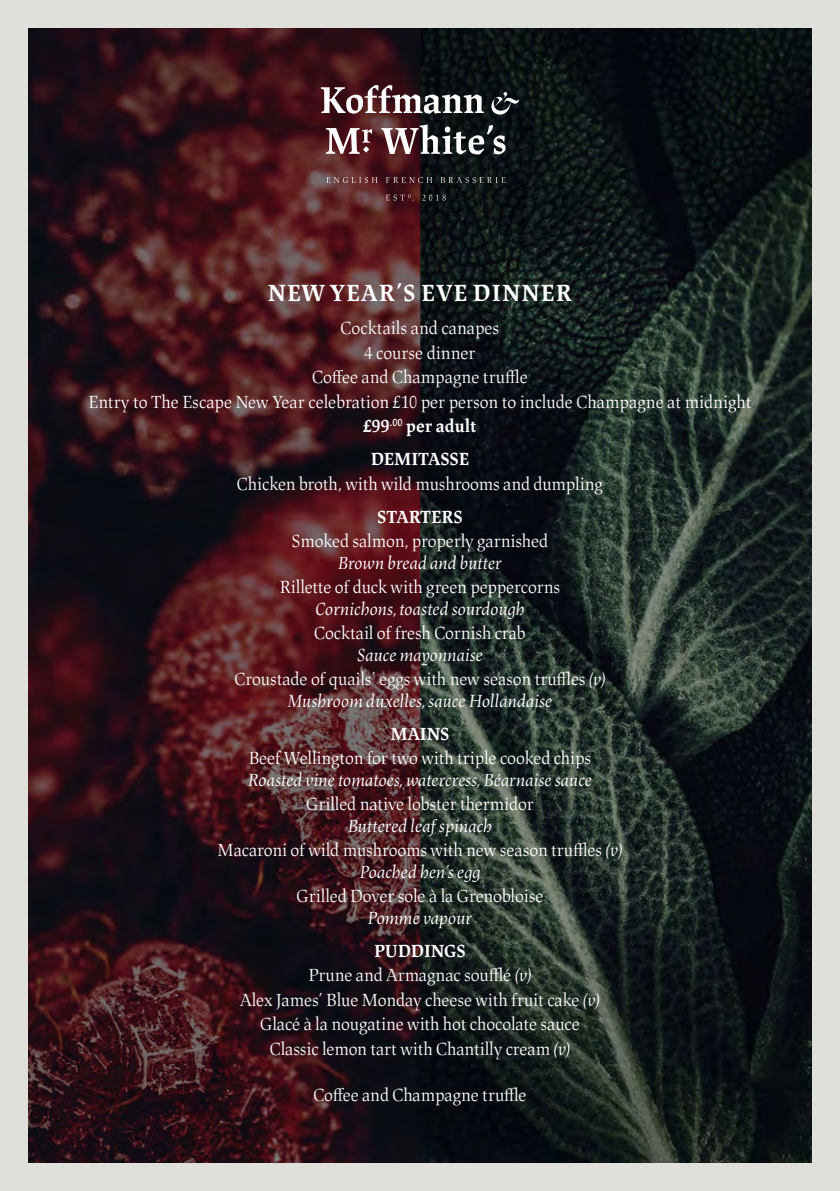
<style>
.page{position:relative;width:840px;height:1191px;background:#fff}
.page>*{position:absolute;margin:0;border:0;box-sizing:border-box;transform-origin:0 0}
.t1{font:700 24px "Lapture Display";letter-spacing:.05em;color:#fff}
.t2{font:18px/21.6px "Lapture Display";letter-spacing:-.005em;color:#fff;text-align:center}
.t3{font:italic 18px/21.6px "Lapture Display";letter-spacing:-.005em;color:#fff}
.t4{font:700 18px "Lapture Display";letter-spacing:-.005em;color:#fff}
.s1{font-style:italic}
.s2{font-style:normal}
</style>
<div class="page">
<div style="left:0;top:0;width:839px;height:1191px;background:#dee0d9"></div>
<img style="left:28px;top:28px;width:783px;height:1134px">
<svg style="left:326px;top:177px;width:51px;height:6px"></svg>
<svg style="left:385px;top:177px;width:47px;height:6px"></svg>
<svg style="left:440px;top:177px;width:65px;height:6px"></svg>
<svg style="left:385px;top:195px;width:28px;height:6px"></svg>
<svg style="left:422px;top:194px;width:23px;height:7px"></svg>
<svg style="left:320px;top:85px;width:163px;height:29px;background:#736366"></svg>
<svg style="left:491px;top:92px;width:28px;height:23px"></svg>
<svg style="left:381px;top:124px;width:124px;height:30px;background:#686164"></svg>
<svg style="left:326px;top:128px;width:46px;height:26px"></svg>
<p class="t1" style="left:268px;top:279px;width:306px">NEW YEAR’S EVE DINNER</p>
<p class="t2" style="left:340px;top:318px;width:160px">Cocktails and canapes</p>
<p class="t2" style="left:364px;top:342px;width:112px">4 course dinner</p>
<p class="t2" style="left:312px;top:367px;width:217px">Coffee and Champagne truffle</p>
<p class="t2" style="left:88px;top:391px;width:664px">Entry to The Escape New Year celebration £10 per person to include Champagne at midnight</p>
<p class="t4" style="left:363px;top:415px;width:115px">£99<sup>.00</sup> per adult</p>
<p class="t4" style="left:370px;top:448px;width:100px">DEMITASSE</p>
<p class="t2" style="left:237px;top:473px;width:367px">Chicken broth, with wild mushrooms and dumpling</p>
<p class="t4" style="left:377px;top:506px;width:87px">STARTERS</p>
<p class="t2" style="left:292px;top:530px;width:257px">Smoked salmon, properly garnished<br><span class="s1">Brown bread and butter</span></p>
<p class="t2" style="left:280px;top:576px;width:281px">Rillette of duck with green peppercorns<br><span class="s1">Cornichons, toasted sourdough</span></p>
<p class="t2" style="left:314px;top:622px;width:213px">Cocktail of fresh Cornish crab<br><span class="s1">Sauce mayonnaise</span></p>
<p class="t2" style="left:234px;top:668px;width:372px">Croustade of quails’ eggs with new season truffles <span class="s1">(v)<br>Mushroom duxelles, sauce Hollandaise</span></p>
<p class="t4" style="left:390px;top:723px;width:60px">MAINS</p>
<p class="t3" style="left:248px;top:747px;width:346px"><span class="s2">Beef Wellington for two with triple cooked chips<br></span>Roasted vine tomatoes, watercress, Béarnaise sauce</p>
<p class="t2" style="left:306px;top:793px;width:229px">Grilled native lobster thermidor<br><span class="s1">Buttered leaf spinach</span></p>
<p class="t2" style="left:217px;top:839px;width:406px">Macaroni of wild mushrooms with new season truffles <span class="s1">(v)<br>Poached hen’s egg</span></p>
<p class="t2" style="left:296px;top:885px;width:248px">Grilled Dover sole à la Grenobloise<br><span class="s1">Pomme vapour</span></p>
<p class="t4" style="left:374px;top:940px;width:93px">PUDDINGS</p>
<p class="t2" style="left:308px;top:964px;width:224px">Prune and Armagnac soufflé <span class="s1">(v)</span></p>
<p class="t2" style="left:240px;top:989px;width:361px">Alex James’ Blue Monday cheese with fruit cake <span class="s1">(v)</span></p>
<p class="t2" style="left:260px;top:1013px;width:321px">Glacé à la nougatine with hot chocolate sauce</p>
<p class="t2" style="left:269px;top:1038px;width:302px">Classic lemon tart with Chantilly cream <span class="s1">(v)</span></p>
<p class="t2" style="left:313px;top:1084px;width:215px">Coffee and Champagne truffle</p>
</div>
